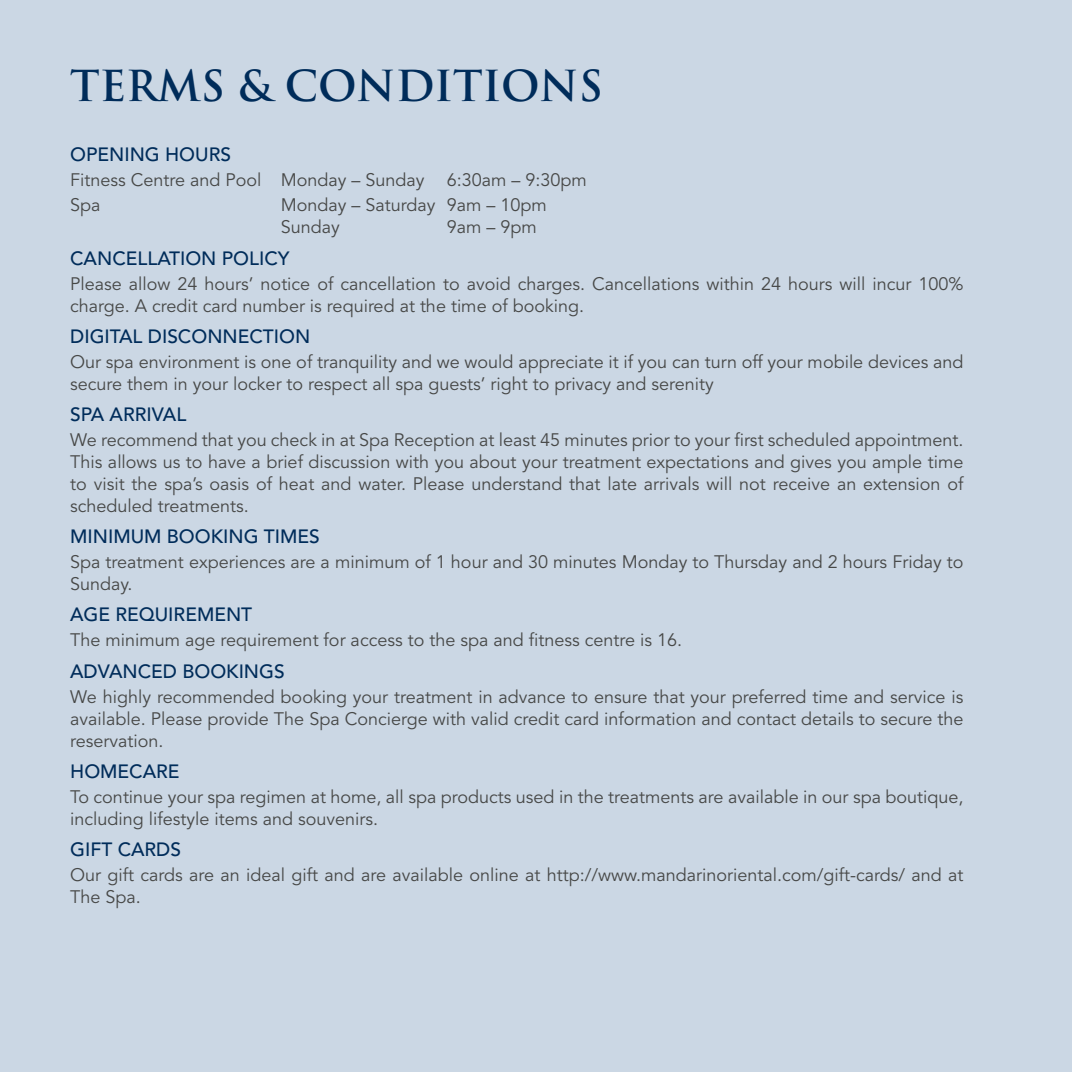
<style>
.page{position:relative;width:1072px;height:1072px;background:#fff}
.page>*{position:absolute;margin:0;border:0;box-sizing:border-box;transform-origin:0 0}
.t1{font:700 41.62px "Trajan Pro";color:#002c5a}
.t2{font:500 19.12px "Avenir";color:#002c5a}
.t3{font:18px/21.8px "Avenir";color:#474847}
</style>
<div class="page">
<div style="left:0;top:0;width:1071px;height:1071px;background:#cbd7e4"></div>
<h1 class="t1" style="left:70px;top:60px;width:534px">TERMS &amp; CONDITIONS</h1>
<p class="t2" style="left:70px;top:144px;width:162px">OPENING HOURS</p>
<p class="t3" style="left:70px;top:168px;width:518px;line-height:25px">Fitness Centre and Pool Monday – Sunday 6:30am – 9:30pm<br>Spa</p>
<p class="t3" style="left:281px;top:195px;width:267px">Monday – Saturday 9am – 10pm<br>Sunday</p>
<p class="t3" style="left:446px;top:217px;width:92px">9am – 9pm</p>
<p class="t2" style="left:70px;top:247px;width:221px">CANCELLATION POLICY</p>
<p class="t3" style="left:70px;top:273px;width:895px">Please allow 24 hours’ notice of cancellation to avoid charges. Cancellations within 24 hours will incur 100% charge. A credit card number is required at the time of booking.</p>
<p class="t2" style="left:70px;top:325px;width:242px">DIGITAL DISCONNECTION</p>
<p class="t3" style="left:70px;top:351px;width:894px">Our spa environment is one of tranquility and we would appreciate it if you can turn off your mobile devices and secure them in your locker to respect all spa guests’ right to privacy and serenity</p>
<p class="t2" style="left:70px;top:403px;width:118px">SPA ARRIVAL</p>
<p class="t3" style="left:70px;top:429px;width:894px;text-align:justify">We recommend that you check in at Spa Reception at least 45 minutes prior to your first scheduled appointment.<br>This allows us to have a brief discussion with you about your treatment expectations and gives you ample time to visit the spa’s oasis of heat and water. Please understand that late arrivals will not receive an extension of scheduled treatments.</p>
<p class="t2" style="left:70px;top:525px;width:251px">MINIMUM BOOKING TIMES</p>
<p class="t3" style="left:70px;top:551px;width:894px">Spa treatment experiences are a minimum of 1 hour and 30 minutes Monday to Thursday and 2 hours Friday to<br>Sunday.</p>
<p class="t2" style="left:70px;top:603px;width:183px">AGE REQUIREMENT</p>
<p class="t3" style="left:70px;top:630px;width:613px">The minimum age requirement for access to the spa and fitness centre is 16.</p>
<p class="t2" style="left:70px;top:660px;width:216px">ADVANCED BOOKINGS</p>
<p class="t3" style="left:70px;top:686px;width:894px;text-align:justify">We highly recommended booking your treatment in advance to ensure that your preferred time and service is available. Please provide The Spa Concierge with valid credit card information and contact details to secure the reservation.</p>
<p class="t2" style="left:70px;top:760px;width:111px">HOMECARE</p>
<p class="t3" style="left:70px;top:786px;width:894px">To continue your spa regimen at home, all spa products used in the treatments are available in our spa boutique, including lifestyle items and souvenirs.</p>
<p class="t2" style="left:70px;top:838px;width:112px">GIFT CARDS</p>
<p class="t3" style="left:70px;top:864px;width:894px">Our gift cards are an ideal gift and are available online at http://www.mandarinoriental.com/gift-cards/ and at<br>The Spa.</p>
</div>
